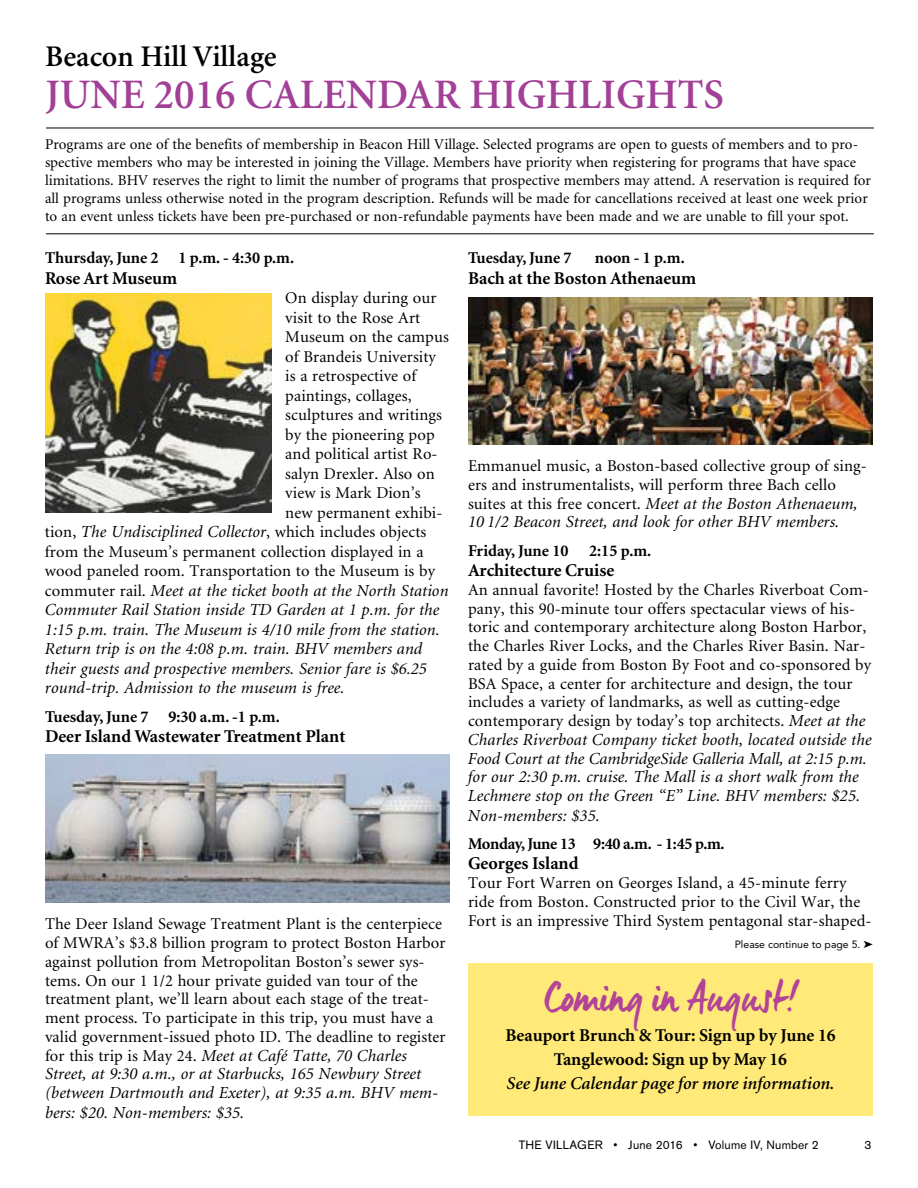
<style>
.page{position:relative;width:918px;height:1188px;background:#fff}
.page>*{position:absolute;margin:0;border:0;box-sizing:border-box;transform-origin:0 0}
.t1{font:43.5px "Manus";color:#b24398}
.t2{font:600 42px "Minion";color:#a23f97}
.t3{font:600 30px "Minion";letter-spacing:-.01em;color:#000}
.t4{font:700 18px/24px "Minion";color:#000;text-align:center}
.t5{font:italic 600 18px "Minion";color:#000}
.t6{font:italic 16.8px/19.5px "Minion";letter-spacing:.005em;color:#000}
.t7{font:16.5px/18.8px "Minion";letter-spacing:.005em;color:#000}
.t8{font:700 16.5px "Minion";color:#000}
.t9{font:700 16.5px "Minion";letter-spacing:-.02em;color:#000}
.t10{font:15px/18px "Minion";color:#000}
.t11{font:12px "Akzidenz Grotesk BE";letter-spacing:.015em;color:#000}
.t12{font:10.5px "Avenir";color:#000}
.s1{font-style:italic;font-size:16.8px}
.s2{font-style:normal;font-size:16.5px}
</style>
<div class="page">
<img style="left:45px;top:293px;width:227px;height:220px">
<img style="left:468px;top:297px;width:405px;height:148px">
<hr style="left:46px;top:234px;width:828px;height:1px;background:#000">
<hr style="left:46px;top:128px;width:828px;height:1px;background:#000">
<div style="left:468px;top:963px;width:405px;height:153px;background:#ffea79"></div>
<img style="left:45px;top:754px;width:405px;height:149px">
<h3 class="t3" style="left:45px;top:41px;width:233px">BEACON HILL VILLAGE</h3>
<h2 class="t2" style="left:45px;top:73px;width:680px">JUNE 2016 CALENDAR HIGHLIGHTS</h2>
<p class="t10" style="left:45px;top:136px;width:828px">Programs are one of the benefits of membership in Beacon Hill Village. Selected programs are open to guests of members and to pro&shy;spective members who may be interested in joining the Village. Members have priority when registering for programs that have space limitations. BHV reserves the right to limit the number of programs that prospective members may attend. A reservation is required for all programs unless otherwise noted in the program description. Refunds will be made for cancellations received at least one week prior to an event unless tickets have been pre-purchased or non-refundable payments have been made and we are unable to fill your spot.</p>
<p class="t8" style="left:45px;top:250px;width:251px">Thursday, June 2 1 p.m. - 4:30 p.m.</p>
<p class="t4" style="left:45px;top:267px;width:134px">Rose Art Museum</p>
<p class="t7" style="left:285px;top:289px;width:153px">On display during our</p>
<p class="t7" style="left:285px;top:309px;width:136px">visit to the Rose Art</p>
<p class="t7" style="left:285px;top:328px;width:165px">Museum on the campus</p>
<p class="t7" style="left:285px;top:348px;width:152px">of Brandeis University</p>
<p class="t7" style="left:285px;top:367px;width:134px">is a retrospective of</p>
<p class="t7" style="left:285px;top:387px;width:128px">paintings, collages,</p>
<p class="t7" style="left:285px;top:406px;width:158px">sculptures and writings</p>
<p class="t7" style="left:285px;top:426px;width:151px">by the pioneering pop</p>
<p class="t7" style="left:285px;top:445px;width:154px">and political artist Ro-</p>
<p class="t7" style="left:285px;top:465px;width:151px">salyn Drexler. Also on</p>
<p class="t7" style="left:285px;top:484px;width:137px">view is Mark Dion’s</p>
<p class="t7" style="left:285px;top:504px;width:159px">new permanent exhibi-</p>
<p class="t7" style="left:45px;top:523px;width:383px">tion, <span class="s1">The Undisciplined Collector</span>, which includes objects</p>
<p class="t7" style="left:45px;top:543px;width:380px">from the Museum’s permanent collection displayed in a</p>
<p class="t7" style="left:45px;top:562px;width:392px">wood paneled room. Transportation to the Museum is by</p>
<p class="t6" style="left:45px;top:581px;width:405px"><span class="s2">commuter rail.</span> Meet at the ticket booth at the North Station Commuter Rail Station inside TD Garden at 1 p.m. for the 1:15 p.m. train. The Museum is 4/10 mile from the station.<br>Return trip is on the 4:08 p.m. train. BHV members and their guests and prospective members. Senior fare is $6.25 round-trip. Admission to the museum is free.</p>
<p class="t8" style="left:45px;top:708px;width:236px">Tuesday, June 7 9:30 a.m. -1 p.m.</p>
<p class="t4" style="left:45px;top:725px;width:302px">Deer Island Wastewater Treatment Plant</p>
<p class="t8" style="left:468px;top:250px;width:105px">Tuesday, June 7</p>
<p class="t8" style="left:595px;top:250px;width:92px">noon - 1 p.m.</p>
<p class="t4" style="left:468px;top:267px;width:230px">Bach at the Boston Athenaeum</p>
<p class="t7" style="left:468px;top:457px;width:400px">Emmanuel music, a Boston-based collective group of sing&shy;ers and instrumentalists, will perform three Bach cello</p>
<p class="t6" style="left:468px;top:495px;width:391px;line-height:18.8px"><span class="s2">suites at this free concert.</span> Meet at the Boston Athenaeum,<br>10 1/2 Beacon Street, and look for other BHV members.</p>
<p class="t8" style="left:468px;top:542px;width:185px">Friday, June 10 2:15 p.m.</p>
<p class="t4" style="left:468px;top:559px;width:148px">Architecture Cruise</p>
<p class="t7" style="left:468px;top:581px;width:405px">An annual favorite! Hosted by the Charles Riverboat Com&shy;pany, this 90-minute tour offers spectacular views of his&shy;toric and contemporary architecture along Boston Harbor, the Charles River Locks, and the Charles River Basin. Nar&shy;rated by a guide from Boston By Foot and co-sponsored by BSA Space, a center for architecture and design, the tour includes a variety of landmarks, as well as cutting-edge contemporary design by today’s top architects. <span class="s1">Meet at the</span></p>
<p class="t6" style="left:468px;top:731px;width:405px;line-height:18.9px">Charles Riverboat Company ticket booth, located outside the Food Court at the CambridgeSide Galleria Mall, at 2:15 p.m. for our 2:30 p.m. cruise. The Mall is a short walk from the Lechmere stop on the Green “E” Line. BHV members: $25.<br>Non-members: $35.</p>
<p class="t9" style="left:468px;top:836px;width:258px">Monday, June 13 9:40 a.m. - 1:45 p.m.</p>
<p class="t4" style="left:468px;top:852px;width:112px">Georges Island</p>
<p class="t7" style="left:468px;top:874px;width:405px">Tour Fort Warren on Georges Island, a 45-minute ferry ride from Boston. Constructed prior to the Civil War, the<br>Fort is an impressive Third System pentagonal star-shaped-</p>
<p class="t7" style="left:45px;top:915px;width:402px">The Deer Island Sewage Treatment Plant is the centerpiece of MWRA’s $3.8 billion program to protect Boston Harbor against pollution from Metropolitan Boston’s sewer sys&shy;tems. On our 1 1/2 hour private guided van tour of the treatment plant, we’ll learn about each stage of the treat&shy;ment process. To participate in this trip, you must have a valid government-issued photo ID . The deadline to register</p>
<p class="t6" style="left:45px;top:1046px;width:395px;line-height:19px"><span class="s2">for this trip is May 24.</span> Meet at Café Tatte, 70 Charles Street, at 9:30 a.m., or at Starbucks, 165 Newbury Street (between Dartmouth and Exeter), at 9:35 a.m. BHV mem&shy;bers: $20. Non-members: $35.</p>
<p class="t12" style="left:735px;top:938px;width:140px">Please continue to page 5. ➤</p>
<h1 class="t1" style="left:545px;top:970px;width:253px">Coming in August!</h1>
<p class="t4" style="left:505px;top:1023px;width:332px">Beauport Brunch &amp; Tour: Sign up by June 16<br>Tanglewood: Sign up by May 16</p>
<p class="t5" style="left:507px;top:1074px;width:329px">See June Calendar page for more information.</p>
<p class="t11" style="left:519px;top:1138px;width:302px">THE VILLAGER • June 2016 • Volume IV, Number 2</p>
<p class="t11" style="left:865px;top:1138px;width:8px">3</p>
</div>
